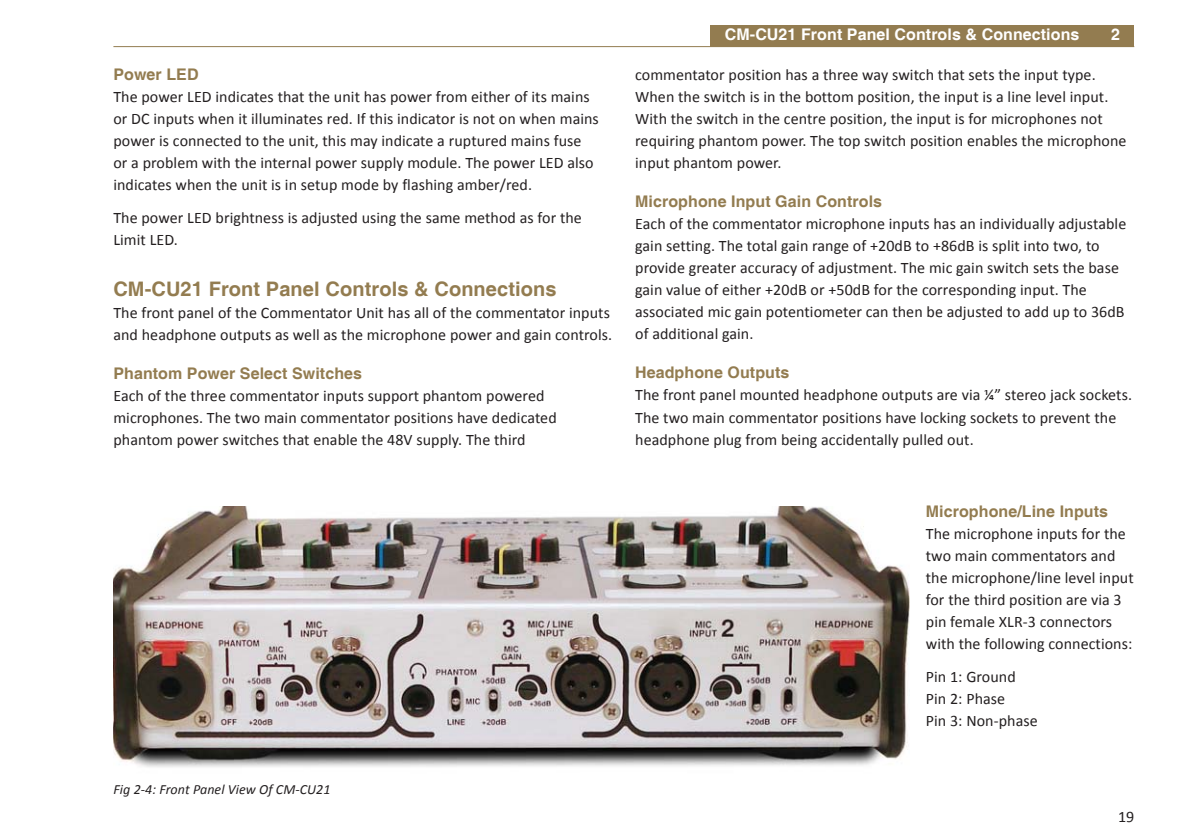
<style>
.page{position:relative;width:1191px;height:840px;background:#fff}
.page>*{position:absolute;margin:0;border:0;box-sizing:border-box;transform-origin:0 0}
.t1{font:700 20px "Helvetica";letter-spacing:.005em;color:#937c50}
.t2{font:16px/22px "Calibri";letter-spacing:.005em;color:#231f20}
.t3{font:700 16px "Helvetica";letter-spacing:.005em;color:#937c50}
.t4{font:700 16px "Helvetica";letter-spacing:.005em;color:#fff}
.t5{font:italic 14px "Calibri";letter-spacing:.005em;color:#231f20}
</style>
<div class="page">
<div style="left:710px;top:25px;width:424px;height:22px;background:#937c50"></div>
<hr style="left:113px;top:46px;width:1021px;height:1px;background:#937c50">
<img style="left:113px;top:506px;width:796px;height:261px">
<p class="t3" style="left:113px;top:65px;width:87px">Power LED</p>
<p class="t2" style="left:113px;top:87px;width:487px">The power LED indicates that the unit has power from either of its mains or DC inputs when it illuminates red. If this indicator is not on when mains power is connected to the unit, this may indicate a ruptured mains fuse or a problem with the internal power supply module. The power LED also indicates when the unit is in setup mode by flashing amber/red.</p>
<p class="t2" style="left:113px;top:208px;width:470px">The power LED brightness is adjusted using the same method as for the<br>Limit LED.</p>
<p class="t1" style="left:113px;top:277px;width:445px">CM-CU21 Front Panel Controls &amp; Connections</p>
<p class="t2" style="left:113px;top:302px;width:500px">The front panel of the Commentator Unit has all of the commentator inputs and headphone outputs as well as the microphone power and gain controls.</p>
<p class="t3" style="left:113px;top:364px;width:250px">Phantom Power Select Switches</p>
<p class="t2" style="left:113px;top:385px;width:445px">Each of the three commentator inputs support phantom powered microphones. The two main commentator positions have dedicated phantom power switches that enable the 48V supply. The third</p>
<p class="t5" style="left:113px;top:783px;width:218px">Fig 2-4: Front Panel View Of CM-CU21</p>
<p class="t4" style="left:725px;top:26px;width:356px">CM-CU21 Front Panel Controls &amp; Connections</p>
<p class="t4" style="left:1111px;top:26px;width:10px">2</p>
<p class="t2" style="left:635px;top:65px;width:493px">commentator position has a three way switch that sets the input type.<br>When the switch is in the bottom position, the input is a line level input.<br>With the switch in the centre position, the input is for microphones not requiring phantom power. The top switch position enables the microphone input phantom power.</p>
<p class="t3" style="left:635px;top:192px;width:248px">Microphone Input Gain Controls</p>
<p class="t2" style="left:635px;top:214px;width:492px">Each of the commentator microphone inputs has an individually adjustable gain setting. The total gain range of +20dB to +86dB is split into two, to provide greater accuracy of adjustment. The mic gain switch sets the base gain value of either +20dB or +50dB for the corresponding input. The associated mic gain potentiometer can then be adjusted to add up to 36dB of additional gain.</p>
<p class="t3" style="left:635px;top:363px;width:156px">Headphone Outputs</p>
<p class="t2" style="left:635px;top:385px;width:498px">The front panel mounted headphone outputs are via ¼” stereo jack sockets.<br>The two main commentator positions have locking sockets to prevent the headphone plug from being accidentally pulled out.</p>
<p class="t3" style="left:926px;top:501px;width:184px">Microphone/Line Inputs</p>
<p class="t2" style="left:926px;top:523px;width:209px">The microphone inputs for the two main commentators and the microphone/line level input for the third position are via 3 pin female XLR-3 connectors with the following connections:</p>
<p class="t2" style="left:926px;top:667px;width:113px">Pin 1: Ground<br>Pin 2: Phase<br>Pin 3: Non-phase</p>
<p class="t2" style="left:1118px;top:806px;width:18px">19</p>
</div>
